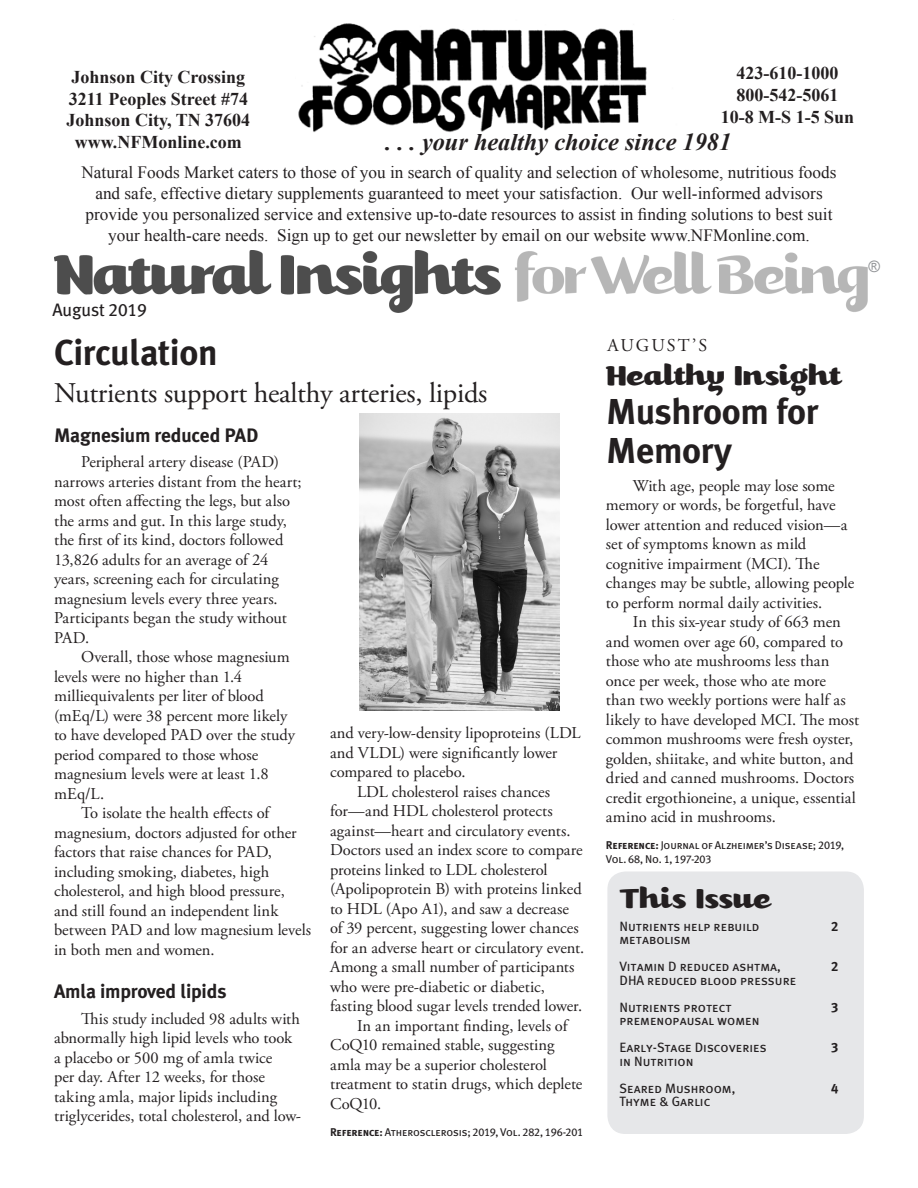
<style>
.page{position:relative;width:918px;height:1188px;background:#fff}
.page>*{position:absolute;margin:0;border:0;box-sizing:border-box;transform-origin:0 0}
.t1{font:700 36px/39px "Meta Plus";letter-spacing:-.01em;color:#231f20}
.t2{font:33px "Kari OSF";color:#231f20}
.t3{font:28.5px "Adobe Garamond Pro";letter-spacing:-.01em;color:#231f20}
.t4{font:italic 700 24.3px "Times New Roman";color:#231f20}
.t5{font:700 19.5px "Meta Plus";letter-spacing:-.01em;color:#231f20}
.t6{font:700 18px "Times New Roman";color:#231f20}
.t7{font:18px "Meta Plus";letter-spacing:-.01em;color:#231f20}
.t8{font:18px "Adobe Garamond Pro";letter-spacing:.115em;color:#231f20}
.t9{font:17.25px/20.7px "Times New Roman";color:#231f20;text-align:center}
.t10{font:16.5px/19.5px "Adobe Garamond Pro";color:#231f20}
.t11{font:15.75px "Arial";color:#939598}
.t12{font:13.5px "Meta Plus Book Caps";color:#231f20}
.t13{font:13.5px "Meta Plus Bold Caps";color:#231f20}
.t14{font:11.25px/13.5px "Meta Plus Book Caps";letter-spacing:-.015em;color:#231f20}
.s1{font-family:"Meta Plus Book Caps"}
.s2{font-family:"Meta Plus Bold Caps"}
</style>
<div class="page">
<img style="left:54px;top:251px;width:813px;height:61px">
<div style="left:607px;top:872px;width:257px;height:262px;background:#e6e7e9;border-radius:18px"></div>
<img style="left:360px;top:413px;width:200px;height:297px">
<img style="left:298px;top:19px;width:376px;height:113px">
<p class="t6" style="left:72px;top:65px;width:175px">Johnson City Crossing</p>
<p class="t6" style="left:69px;top:86px;width:181px">3211 Peoples Street #74</p>
<p class="t6" style="left:67px;top:108px;width:185px">Johnson City, TN 37604</p>
<p class="t6" style="left:75px;top:129px;width:168px">www.NFMonline.com</p>
<p class="t6" style="left:736px;top:61px;width:103px">423-610-1000</p>
<p class="t6" style="left:736px;top:83px;width:103px">800-542-5061</p>
<p class="t6" style="left:721px;top:104px;width:135px">10-8 M-S 1-5 Sun</p>
<p class="t4" style="left:386px;top:125px;width:347px">. . . your healthy choice since 1981</p>
<p class="t9" style="left:82px;top:162px;width:757px">Natural Foods Market caters to those of you in search of quality and selection of wholesome, nutritious foods</p>
<p class="t9" style="left:95px;top:183px;width:729px">and safe, effective dietary supplements guaranteed to meet your satisfaction. Our well-informed advisors</p>
<p class="t9" style="left:86px;top:203px;width:748px">provide you personalized service and extensive up-to-date resources to assist in finding solutions to best suit your health-care needs. Sign up to get our newsletter by email on our website www.NFMonline.com.</p>
<p class="t11" style="left:868px;top:256px;width:13px">®</p>
<p class="t7" style="left:52px;top:300px;width:96px">August <span class="s1">2019</span></p>
<p class="t1" style="left:54px;top:333px;width:165px">Circulation</p>
<p class="t3" style="left:54px;top:376px;width:435px">Nutrients support healthy arteries, lipids</p>
<p class="t5" style="left:54px;top:424px;width:206px">Magnesium reduced PAD</p>
<p class="t10" style="left:54px;top:453px;width:249px;text-indent:27px">Peripheral artery disease (PAD) narrows arteries distant from the heart; most often affecting the legs, but also the arms and gut. In this large study, the first of its kind, doctors followed 13,826 adults for an average of 24 years, screening each for circulating magnesium levels every three years.<br>Participants began the study without PAD.</p>
<p class="t10" style="left:54px;top:648px;width:243px;text-indent:27px">Overall, those whose magnesium levels were no higher than 1.4 milliequivalents per liter of blood (mEq/L) were 38 percent more likely to have developed PAD over the study period compared to those whose magnesium levels were at least 1.8 mEq/L.</p>
<p class="t10" style="left:54px;top:804px;width:259px;text-indent:27px">To isolate the health effects of magnesium, doctors adjusted for other factors that raise chances for PAD, including smoking, diabetes, high cholesterol, and high blood pressure, and still found an independent link between PAD and low magnesium levels in both men and women.</p>
<p class="t5" style="left:54px;top:980px;width:174px">Amla improved lipids</p>
<p class="t10" style="left:54px;top:1009px;width:249px;text-indent:27px">This study included 98 adults with abnormally high lipid levels who took a placebo or 500 mg of amla twice<br>per day. After 12 weeks, for those taking amla, major lipids including triglycerides, total cholesterol, and low-</p>
<p class="t10" style="left:330px;top:724px;width:252px">and very-low-density lipoproteins (LDL and VLDL) were significantly lower compared to placebo.</p>
<p class="t10" style="left:330px;top:782px;width:256px;text-indent:27px">LDL cholesterol raises chances for—and HDL cholesterol protects against—heart and circulatory events.<br>Doctors used an index score to compare proteins linked to LDL cholesterol (Apolipoprotein B) with proteins linked to HDL (Apo A1), and saw a decrease of 39 percent, suggesting lower chances for an adverse heart or circulatory event.<br>Among a small number of participants who were pre-diabetic or diabetic, fasting blood sugar levels trended lower.</p>
<p class="t10" style="left:330px;top:1016px;width:254px;text-indent:27px">In an important finding, levels of<br>CoQ10 remained stable, suggesting amla may be a superior cholesterol treatment to statin drugs, which deplete<br>CoQ10.</p>
<p class="t14" style="left:330px;top:1125px;width:255px"><span class="s2">Reference:</span> Atherosclerosis; 2019, Vol. 282, 196-201</p>
<p class="t8" style="left:608px;top:334px;width:101px">AUGUST’S</p>
<p class="t2" style="left:606px;top:355px;width:237px">Healthy Insight</p>
<p class="t1" style="left:606px;top:392px;width:214px">Mushroom for<br>Memory</p>
<p class="t10" style="left:606px;top:476px;width:250px;text-indent:27px">With age, people may lose some memory or words, be forgetful, have lower attention and reduced vision—a set of symptoms known as mild cognitive impairment (MCI). The changes may be subtle, allowing people to perform normal daily activities.</p>
<p class="t10" style="left:606px;top:613px;width:255px;text-indent:27px">In this six-year study of 663 men and women over age 60, compared to those who ate mushrooms less than once per week, those who ate more than two weekly portions were half as likely to have developed MCI. The most common mushrooms were fresh oyster, golden, shiitake, and white button, and dried and canned mushrooms. Doctors credit ergothioneine, a unique, essential amino acid in mushrooms.</p>
<p class="t14" style="left:606px;top:838px;width:240px"><span class="s2">Reference:</span> Journal of Alzheimer’s Disease; 2019,<br>Vol. 68, No. 1, 197-203</p>
<p class="t2" style="left:620px;top:879px;width:153px">This Issue</p>
<p class="t12" style="left:619px;top:918px;width:141px">Nutrients help rebuild</p>
<p class="t13" style="left:831px;top:918px;width:9px">2</p>
<p class="t12" style="left:619px;top:932px;width:73px">metabolism</p>
<p class="t12" style="left:619px;top:959px;width:163px">Vitamin D reduced ashtma,</p>
<p class="t13" style="left:831px;top:959px;width:9px">2</p>
<p class="t12" style="left:619px;top:972px;width:178px">DHA reduced blood pressure</p>
<p class="t12" style="left:619px;top:999px;width:114px">Nutrients protect</p>
<p class="t13" style="left:831px;top:999px;width:9px">3</p>
<p class="t12" style="left:619px;top:1013px;width:142px">premenopausal women</p>
<p class="t12" style="left:619px;top:1040px;width:149px">Early-Stage Discoveries</p>
<p class="t13" style="left:831px;top:1040px;width:9px">3</p>
<p class="t12" style="left:619px;top:1053px;width:76px">in Nutrition</p>
<p class="t12" style="left:619px;top:1080px;width:117px">Seared Mushroom,</p>
<p class="t13" style="left:831px;top:1080px;width:9px">4</p>
<p class="t12" style="left:619px;top:1094px;width:92px">Thyme &amp; Garlic</p>
</div>
